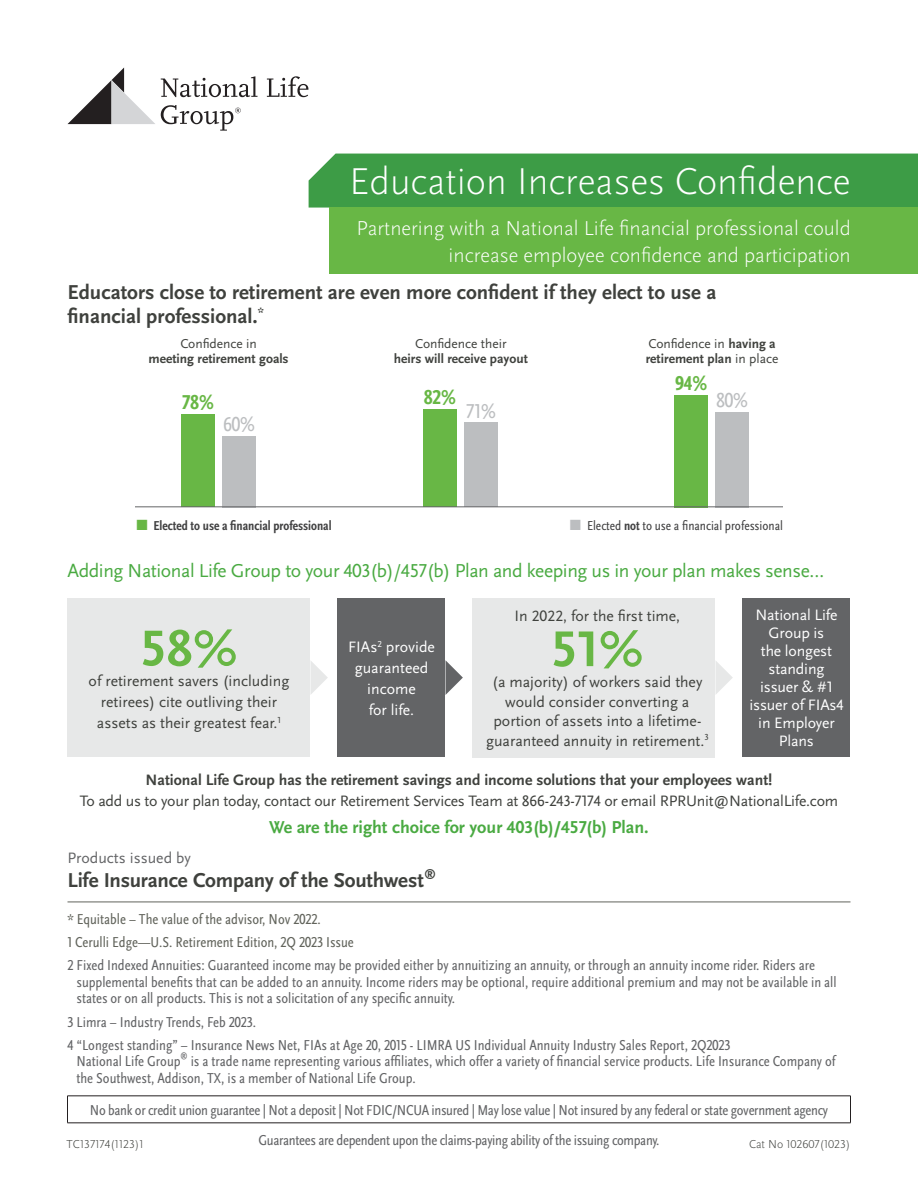
<style>
.page{position:relative;width:918px;height:1188px;background:#fff}
.page>*{position:absolute;margin:0;border:0;box-sizing:border-box;transform-origin:0 0}
.t1{font:700 52.5px "Scala Sans OT";color:#68b745}
.t2{font:300 39px "Scala Sans OT";color:#fff}
.t3{font:700 21px/24px "Scala Sans OT";color:#3f413d}
.t4{font:300 21px/27px "Scala Sans OT";color:#fff;text-align:right}
.t5{font:700 condensed 21px "Scala Sans OT";color:#68b745}
.t6{font:condensed 21px "Scala Sans OT";color:#bcbec0}
.t7{font:19.5px "Scala Sans OT";letter-spacing:-.02em;color:#4aaa42}
.t8{font:700 18px "Scala Sans OT";color:#4aaa42}
.t9{font:15.75px/19.5px "Scala Sans OT";color:#3f413d;text-align:center}
.t10{font:15.75px/18px "Scala Sans OT";letter-spacing:-.01em;color:#fff;text-align:center}
.t11{font:700 15.75px "Scala Sans OT";color:#3f413d}
.t12{font:15.75px "Scala Sans OT";color:#636466}
.t13{font:condensed 15px/16.5px "Scala Sans OT";color:#636466}
.t14{font:condensed 15px "Scala Sans OT";letter-spacing:-.02em;color:#636466}
.t15{font:condensed 15px/23.2px "Scala Sans OT";color:#62645c}
.t16{font:700 13.5px/15px "Scala Sans OT";color:#3f413d}
.t17{font:condensed 13.5px "Scala Sans OT";color:#414142}
.t18{font:700 condensed 13.5px "Scala Sans OT";color:#414142}
.t19{font:13.5px "Scala Sans OT";color:#3f413d}
.t20{font:700 12.3px "Scala Sans OT";color:#3f413d}
.t21{font:300 12px "Scala Sans OT";color:#3f413d}
.t22{font:condensed 8.7px "Scala Sans OT";color:#636466}
.s1{font-weight:400}
.s2{font-weight:400;font-size:22.5px;color:#68b745}
.s3{font-size:22.5px;color:#bcbec0}
.s4{font-weight:700}
</style>
<div class="page">
<div style="left:338px;top:598px;width:108px;height:159px;background:#636466"></div>
<hr style="left:68px;top:902px;width:782px;height:1px;background:#62645c">
<hr style="left:67px;top:1096px;width:784px;height:1px;background:#231f20">
<svg style="left:67px;top:1097px;width:1px;height:26px"></svg>
<svg style="left:850px;top:1097px;width:1px;height:26px"></svg>
<hr style="left:67px;top:1123px;width:784px;height:1px;background:#231f20">
<div style="left:68px;top:598px;width:242px;height:159px;background:#e7e8e8"></div>
<div style="left:472px;top:598px;width:244px;height:159px;background:#e7e8e8"></div>
<svg style="left:311px;top:661px;width:17px;height:33px"></svg>
<svg style="left:446px;top:661px;width:17px;height:34px"></svg>
<svg style="left:716px;top:661px;width:17px;height:33px"></svg>
<svg style="left:68px;top:68px;width:87px;height:56px"></svg>
<svg style="left:161px;top:76px;width:97px;height:21px"></svg>
<svg style="left:267px;top:76px;width:41px;height:21px"></svg>
<svg style="left:161px;top:105px;width:80px;height:26px"></svg>
<div style="left:742px;top:598px;width:108px;height:159px;background:#636466"></div>
<div style="left:309px;top:154px;width:609px;height:54px;background:#3d9c46"></div>
<div style="left:329px;top:208px;width:589px;height:66px;background:#68b745"></div>
<div style="left:181px;top:414px;width:34px;height:93px;background:#68b745"></div>
<div style="left:222px;top:436px;width:34px;height:71px;background:#bcbec0"></div>
<div style="left:423px;top:409px;width:34px;height:98px;background:#68b745"></div>
<div style="left:464px;top:423px;width:34px;height:84px;background:#bcbec0"></div>
<div style="left:674px;top:395px;width:34px;height:112px;background:#68b745"></div>
<div style="left:715px;top:412px;width:34px;height:95px;background:#bcbec0"></div>
<hr style="left:135px;top:506px;width:648px;height:1px;background:#636466">
<h2 class="t2" style="left:349px;top:158px;width:503px">Education Increases Confidence</h2>
<h3 class="t4" style="left:356px;top:214px;width:496px">Partnering with a National Life financial professional could increase employee confidence and participation</h3>
<h3 class="t3" style="left:68px;top:281px;width:650px">Educators close to retirement are even more confident if they elect to use a financial professional.<sup>*</sup></h3>
<p class="t19" style="left:180px;top:336px;width:78px">Confidence in</p>
<p class="t16" style="left:149px;top:352px;width:142px">meeting retirement goals</p>
<h3 class="t5" style="left:182px;top:390px;width:33px">78%</h3>
<h3 class="t6" style="left:223px;top:412px;width:33px">60%</h3>
<p class="t19" style="left:415px;top:336px;width:93px">Confidence their</p>
<p class="t16" style="left:394px;top:352px;width:136px">heirs will receive payout</p>
<h3 class="t5" style="left:424px;top:385px;width:33px">82%</h3>
<h3 class="t6" style="left:466px;top:398px;width:31px">71%</h3>
<p class="t16" style="left:646px;top:337px;width:134px"><span class="s1">Confidence in</span> having a retirement plan <span class="s1">in place</span></p>
<h3 class="t5" style="left:676px;top:371px;width:33px">94%</h3>
<h3 class="t6" style="left:716px;top:388px;width:33px">80%</h3>
<p class="t18" style="left:135px;top:517px;width:198px"><span class="s2">▪</span> Elected to use a financial professional</p>
<p class="t17" style="left:569px;top:517px;width:216px"><span class="s3">▪</span> Elected <span class="s4">not</span> to use a financial professional</p>
<h3 class="t7" style="left:68px;top:559px;width:758px">Adding National Life Group to your 403(b)/457(b) Plan and keeping us in your plan makes sense…</h3>
<p class="t10" style="left:749px;top:606px;width:96px">National Life<br>Group is<br>the longest standing issuer &amp; #1 issuer of FIAs4 in Employer<br>Plans</p>
<p class="t9" style="left:514px;top:606px;width:167px">In 2022, for the first time,</p>
<h1 class="t1" style="left:140px;top:617px;width:99px">58%</h1>
<p class="t9" style="left:97px;top:692px;width:186px;line-height:21px;text-align:left">retirees) cite outliving their assets as their greatest fear.<sup>1</sup></p>
<h1 class="t1" style="left:551px;top:618px;width:94px">51%</h1>
<p class="t9" style="left:486px;top:692px;width:224px">would consider converting a portion of assets into a lifetime&shy;guaranteed annuity in retirement.<sup>3</sup></p>
<p class="t10" style="left:348px;top:636px;width:88px;line-height:21px">FIAs<sup>2</sup> provide guaranteed income<br>for life.</p>
<p class="t9" style="left:89px;top:671px;width:202px">of retirement savers (including</p>
<p class="t9" style="left:492px;top:672px;width:212px">(a majority) of workers said they</p>
<p class="t11" style="left:146px;top:770px;width:628px">National Life Group has the retirement savings and income solutions that your employees want!</p>
<p class="t9" style="left:80px;top:791px;width:760px">To add us to your plan today, contact our Retirement Services Team at 866-243-7174 or email RPRUnit@NationalLife.com</p>
<p class="t8" style="left:269px;top:816px;width:381px">We are the right choice for your 403(b)/457(b) Plan.</p>
<p class="t12" style="left:68px;top:849px;width:125px">Products issued by</p>
<h3 class="t3" style="left:68px;top:868px;width:358px">Life Insurance Company of the Southwest</h3>
<p class="t20" style="left:424px;top:866px;width:13px">®</p>
<p class="t15" style="left:68px;top:907px;width:288px">* Equitable – The value of the advisor, Nov 2022.<br>1 Cerulli Edge—U.S. Retirement Edition, 2Q 2023 Issue</p>
<p class="t13" style="left:77px;top:957px;width:762px;text-indent:-9px">2 Fixed Indexed Annuities: Guaranteed income may be provided either by annuitizing an annuity, or through an annuity income rider. Riders are supplemental benefits that can be added to an annuity. Income riders may be optional, require additional premium and may not be available in all states or on all products. This is not a solicitation of any specific annuity.</p>
<p class="t13" style="left:68px;top:1010px;width:664px;line-height:23.2px">3 Limra – Industry Trends, Feb 2023.<br>4 “Longest standing” – Insurance News Net, FIAs at Age 20, 2015 - LIMRA US Individual Annuity Industry Sales Report, 2Q2023</p>
<p class="t13" style="left:76px;top:1053px;width:106px">National Life Group</p>
<p class="t22" style="left:181px;top:1050px;width:9px">®</p>
<p class="t13" style="left:77px;top:1053px;width:760px;text-indent:114px">is a trade name representing various affiliates, which offer a variety of financial service products. Life Insurance Company of the Southwest, Addison, TX, is a member of National Life Group.</p>
<p class="t14" style="left:90px;top:1101px;width:740px">No bank or credit union guarantee | Not a deposit | Not FDIC/NCUA insured | May lose value | Not insured by any federal or state government agency</p>
<p class="t21" style="left:66px;top:1136px;width:79px">TC137174(1123)1</p>
<p class="t14" style="left:258px;top:1131px;width:403px">Guarantees are dependent upon the claims-paying ability of the issuing company.</p>
<p class="t21" style="left:749px;top:1136px;width:103px">Cat No 102607(1023)</p>
</div>
